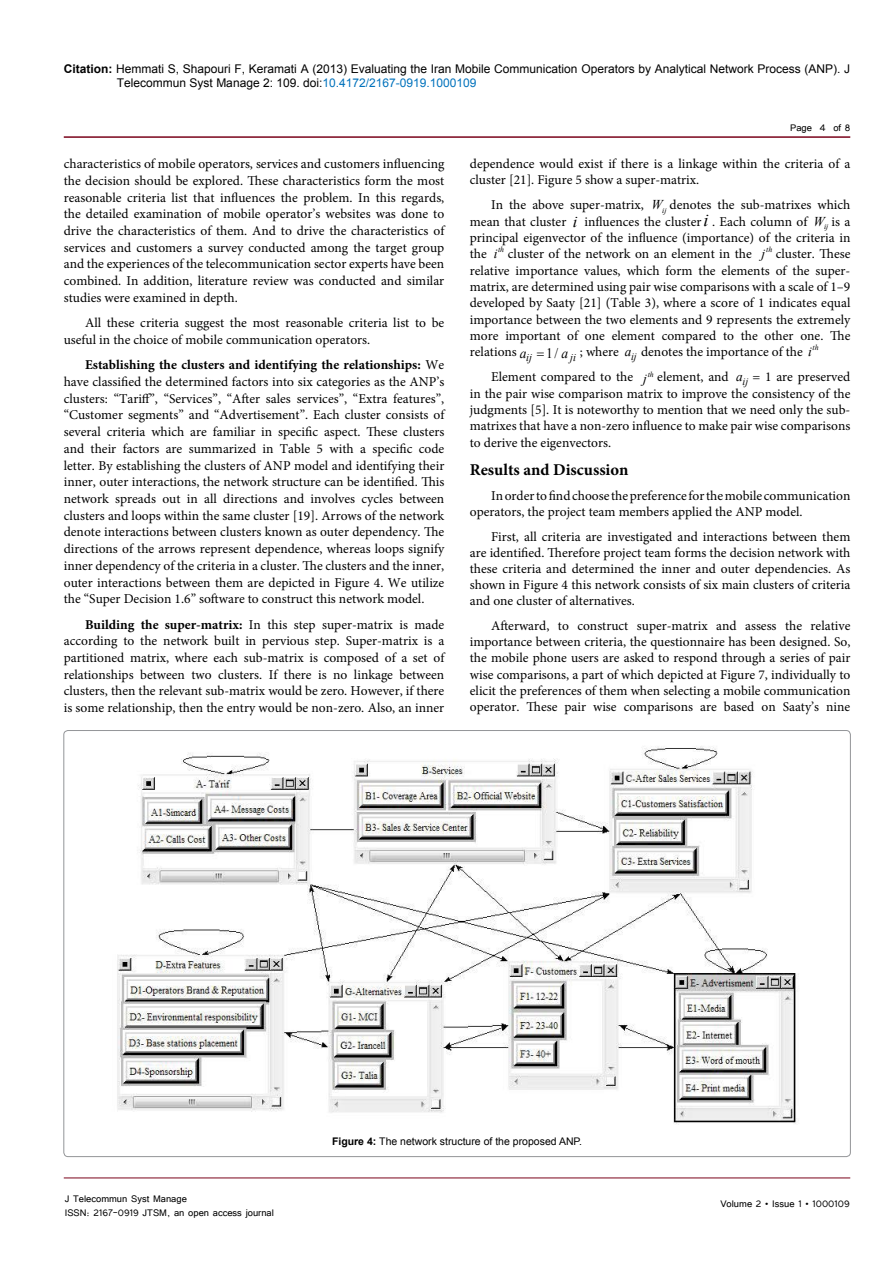
<style>
.page{position:relative;width:893px;height:1263px;background:#fff}
.page>*{position:absolute;margin:0;border:0;box-sizing:border-box;transform-origin:0 0}
.t1{font:700 16.5px "Minion Pro";color:#000}
.t2{font:13.5px/16.8px "Minion Pro";color:#000;text-align:justify}
.t3{font:12px/14.4px "Arial";color:#000}
.t4{font:12px/14.4px "Tunga";color:#000}
.t5{font:italic 11.1px "Times New Roman";color:#000;scale:.94 1}
.t6{font:10.5px "Arial";color:#000}
.s1{font-weight:700}
.s2{color:#0072bc}
.s3{font-family:"Times New Roman";font-style:italic}
.s4{font-family:"Times New Roman";font-style:italic;font-size:16.35px}
.s5{font-family:"Times New Roman";font-style:italic;font-size:18px}
.s6{font-family:"Times New Roman";font-style:italic;font-size:13.35px}
.s7{font-family:"Times New Roman";font-style:italic;font-size:14.25px}
.s8{font-family:"Times New Roman";font-size:14.25px}
</style>
<div class="page">
<hr style="left:64px;top:1178px;width:786px;height:1px;background:#7a031b">
<hr style="left:64px;top:136px;width:786px;height:2px;background:#7a031b">
<img style="left:117px;top:746px;width:682px;height:379px">
<p class="t3" style="left:117px;top:61px;width:735px;text-indent:-53px"><span class="s1">Citation:</span> Hemmati S, Shapouri F, Keramati A (2013) Evaluating the Iran Mobile Communication Operators by Analytical Network Process (ANP). J<br>Telecommun Syst Manage 2: 109. doi:<span class="s2">10.4172/2167-0919.1000109</span></p>
<p class="t4" style="left:790px;top:119px;width:62px">Page 4 of 8</p>
<p class="t2" style="left:64px;top:155px;width:382px">characteristics of mobile operators, services and customers influencing the decision should be explored. These characteristics form the most reasonable criteria list that influences the problem. In this regards, the detailed examination of mobile operator’s websites was done to drive the characteristics of them. And to drive the characteristics of services and customers a survey conducted among the target group and the experiences of the telecommunication sector experts have been combined. In addition, literature review was conducted and similar studies were examined in depth.</p>
<p class="t2" style="left:64px;top:314px;width:382px;text-indent:21px">All these criteria suggest the most reasonable criteria list to be useful in the choice of mobile communication operators.</p>
<p class="t2" style="left:64px;top:356px;width:382px;text-indent:21px"><span class="s1">Establishing the clusters and identifying the relationships:</span> We have classified the determined factors into six categories as the ANP’s clusters: “Tariff”, “Services”, “After sales services”, “Extra features”, “Customer segments” and “Advertisement”. Each cluster consists of several criteria which are familiar in specific aspect. These clusters and their factors are summarized in Table 5 with a specific code letter. By establishing the clusters of ANP model and identifying their inner, outer interactions, the network structure can be identified. This network spreads out in all directions and involves cycles between clusters and loops within the same cluster [19]. Arrows of the network denote interactions between clusters known as outer dependency. The directions of the arrows represent dependence, whereas loops signify inner dependency of the criteria in a cluster. The clusters and the inner, outer interactions between them are depicted in Figure 4. We utilize the “Super Decision 1.6” software to construct this network model.</p>
<p class="t2" style="left:64px;top:616px;width:382px;text-indent:21px"><span class="s1">Building the super-matrix:</span> In this step super-matrix is made according to the network built in pervious step. Super-matrix is a partitioned matrix, where each sub-matrix is composed of a set of relationships between two clusters. If there is no linkage between clusters, then the relevant sub-matrix would be zero. However, if there is some relationship, then the entry would be non-zero. Also, an inner</p>
<p class="t2" style="left:470px;top:156px;width:382px;line-height:16.2px">dependence would exist if there is a linkage within the criteria of a cluster [21]. Figure 5 show a super-matrix.</p>
<p class="t2" style="left:470px;top:197px;width:382px;line-height:16.4px;text-indent:21px">In the above super-matrix, <span class="s3">W</span><sub>ij</sub> denotes the sub-matrixes which mean that cluster <span class="s4">i</span> influences the cluster <span class="s5">i</span> . Each column of <span class="s3">W</span><sub>ij</sub> is a principal eigenvector of the influence (importance) of the criteria in the <sup>th</sup><span class="s3">i</span> cluster of the network on an element in the <sup>th</sup><span class="s6">j</span> cluster. These relative importance values, which form the elements of the super&shy;matrix, are determined using pair wise comparisons with a scale of 1–9 developed by Saaty [21] (Table 3), where a score of 1 indicates equal importance between the two elements and 9 represents the extremely more important of one element compared to the other one. The relations <span class="s7">a</span></p>
<p class="t2" style="left:491px;top:340px;width:329px;line-height:24.9px;text-indent:134px"><span class="s3">a</span> denotes the importance of the <sup>th</sup><span class="s3">i<br></span>Element compared to the <sup>th</sup><sub>j</sub> element, and <sub>ij</sub></p>
<p class="t2" style="left:546px;top:344px;width:92px"><span class="s8">1/</span> <span class="s7">a</span> ; where <sub>ij</sub></p>
<p class="t5" style="left:526px;top:350px;width:8px">ij</p>
<p class="t5" style="left:570px;top:350px;width:8px">ji</p>
<p class="t2" style="left:470px;top:369px;width:382px;line-height:16.4px;text-indent:266px"><span class="s3">a</span> = 1 are preserved in the pair wise comparison matrix to improve the consistency of the judgments [5]. It is noteworthy to mention that we need only the sub&shy;matrixes that have a non-zero influence to make pair wise comparisons to derive the eigenvectors.</p>
<p class="t1" style="left:470px;top:458px;width:160px">Results and Discussion</p>
<p class="t2" style="left:470px;top:487px;width:382px;line-height:16.2px;text-indent:21px">In order to find choose the preference for the mobile communication operators, the project team members applied the ANP model.</p>
<p class="t2" style="left:470px;top:528px;width:382px;line-height:16.2px;text-indent:21px">First, all criteria are investigated and interactions between them are identified. Therefore project team forms the decision network with these criteria and determined the inner and outer dependencies. As shown in Figure 4 this network consists of six main clusters of criteria and one cluster of alternatives.</p>
<p class="t2" style="left:470px;top:618px;width:382px;line-height:16.2px;text-indent:21px">Afterward, to construct super-matrix and assess the relative importance between criteria, the questionnaire has been designed. So, the mobile phone users are asked to respond through a series of pair wise comparisons, a part of which depicted at Figure 7, individually to elicit the preferences of them when selecting a mobile communication operator. These pair wise comparisons are based on Saaty’s nine</p>
<p class="t4" style="left:65px;top:1190px;width:211px">J Telecommun Syst Manage<br>ISSN: 2167-0919 JTSM, an open access journal</p>
<p class="t6" style="left:332px;top:1134px;width:252px"><span class="s1">Figure 4:</span> The network structure of the proposed ANP.</p>
<p class="t4" style="left:720px;top:1196px;width:131px">Volume 2 • Issue 1 • 1000109</p>
</div>
